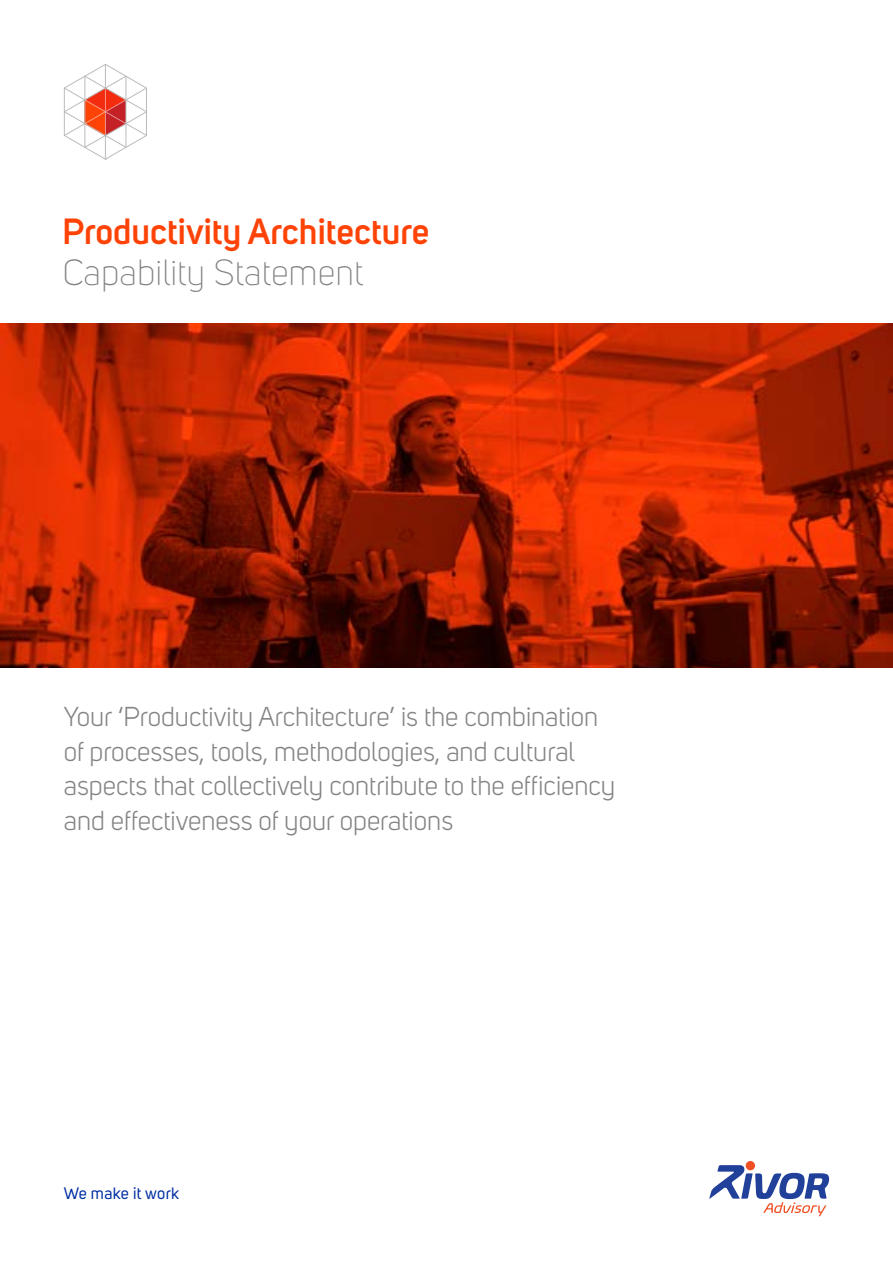
<style>
.page{position:relative;width:893px;height:1263px;background:#fff}
.page>*{position:absolute;margin:0;border:0;box-sizing:border-box;transform-origin:0 0}
.t1{font:600 36px "Uni Sans";color:#ff4306}
.t2{font:300 36px "Uni Sans";color:#848484}
.t3{font:27px/34.5px "Uni Sans";color:#848484}
.t4{font:16.5px "Uni Sans";letter-spacing:.02em;color:#002fa4}
</style>
<div class="page">
<img style="left:0;top:323px;width:893px;height:345px">
<div style="left:746px;top:1161px;width:9px;height:9px;background:#f04e23;border-radius:50%"></div>
<svg style="left:709px;top:1165px;width:120px;height:51px"></svg>
<svg style="left:64px;top:64px;width:83px;height:96px"></svg>
<hr style="left:126px;top:76px;width:1px;height:71px;background:#bbb">
<hr style="left:85px;top:76px;width:1px;height:71px;background:#bbb">
<h1 class="t1" style="left:62px;top:211px;width:368px">Productivity Architecture</h1>
<h1 class="t2" style="left:62px;top:252px;width:303px">Capability Statement</h1>
<p class="t3" style="left:64px;top:700px;width:553px">Your ‘Productivity Architecture’ is the combination of processes, tools, methodologies, and cultural aspects that collectively contribute to the efficiency and effectiveness of your operations</p>
<p class="t4" style="left:64px;top:1184px;width:117px">We make it work</p>
</div>
